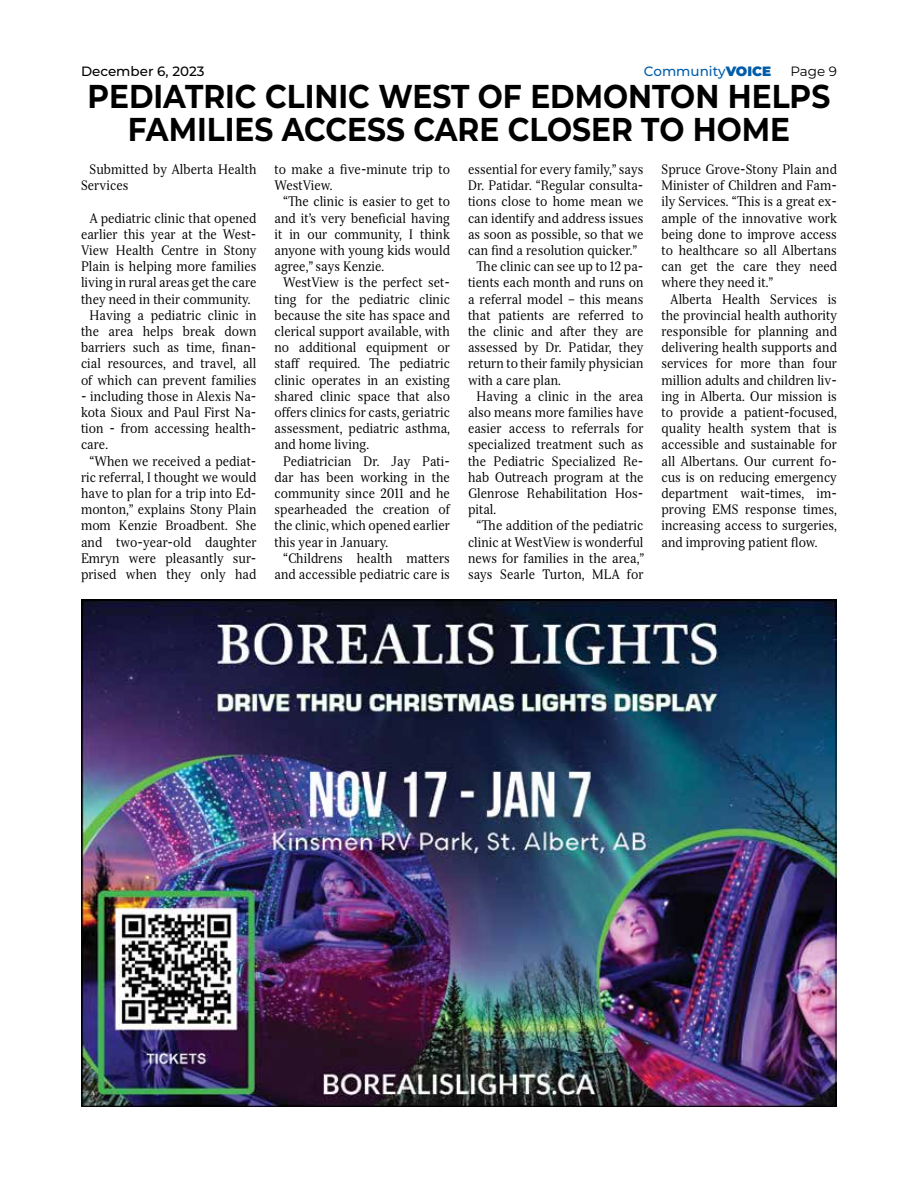
<style>
.page{position:relative;width:918px;height:1188px;background:#fff}
.page>*{position:absolute;margin:0;border:0;box-sizing:border-box;transform-origin:0 0}
.t1{font:700 33px/33px "Montserrat";color:#000;text-align:center;scale:.9 1}
.t2{font:13.5px/16.2px "Serif 12 Beta";color:#000;text-align:justify;scale:.9 1}
.t3{font:500 13.5px "Montserrat";color:#000}
.t4{font:500 13.5px "Montserrat";color:#005daa}
.t5{font:13.5px "Montserrat";color:#000}
.s1{font-weight:900}
</style>
<div class="page">
<img style="left:81px;top:599px;width:756px;height:508px">
<p class="t3" style="left:81px;top:62px;width:125px">December 6, 2023</p>
<p class="t4" style="left:644px;top:62px;width:129px">Community<span class="s1">VOICE</span></p>
<p class="t5" style="left:790px;top:62px;width:48px">Page 9</p>
<h1 class="t1" style="left:88px;top:79px;width:827px">PEDIATRIC CLINIC WEST OF EDMONTON HELPS<br>FAMILIES ACCESS CARE CLOSER TO HOME</h1>
<p class="t2" style="left:81px;top:161px;width:197px;text-indent:9px">Submitted by Alberta Health<br>Services</p>
<p class="t2" style="left:90px;top:210px;width:187px">A pediatric clinic that opened</p>
<p class="t2" style="left:81px;top:226px;width:196px">earlier this year at the West-</p>
<p class="t2" style="left:81px;top:242px;width:196px">View Health Centre in Stony</p>
<p class="t2" style="left:81px;top:258px;width:196px">Plain is helping more families</p>
<p class="t2" style="left:81px;top:275px;width:196px">living in rural areas get the care</p>
<p class="t2" style="left:81px;top:291px;width:190px">they need in their community.</p>
<p class="t2" style="left:90px;top:307px;width:187px">Having a pediatric clinic in</p>
<p class="t2" style="left:81px;top:323px;width:196px">the area helps break down</p>
<p class="t2" style="left:81px;top:339px;width:197px">barriers such as time, finan-</p>
<p class="t2" style="left:81px;top:356px;width:196px">cial resources, and travel, all</p>
<p class="t2" style="left:81px;top:372px;width:197px">of which can prevent families</p>
<p class="t2" style="left:81px;top:388px;width:197px">- including those in Alexis Na&shy;kota Sioux and Paul First Na&shy;tion - from accessing health&shy;care.</p>
<p class="t2" style="left:81px;top:453px;width:197px;text-indent:9px">“When we received a pediat&shy;ric referral, I thought we would have to plan for a trip into Ed&shy;monton,” explains Stony Plain mom Kenzie Broadbent. She and two-year-old daughter Emryn were pleasantly sur&shy;prised when they only had</p>
<p class="t2" style="left:275px;top:161px;width:197px">to make a five-minute trip to<br>WestView.</p>
<p class="t2" style="left:275px;top:194px;width:197px;text-indent:9px">“The clinic is easier to get to and it’s very beneficial having it in our community, I think anyone with young kids would agree,” says Kenzie.</p>
<p class="t2" style="left:274px;top:275px;width:197px;text-indent:9px">WestView is the perfect set&shy;ting for the pediatric clinic because the site has space and clerical support available, with no additional equipment or staff required. The pediatric clinic operates in an existing shared clinic space that also offers clinics for casts, geriatric assessment, pediatric asthma, and home living.</p>
<p class="t2" style="left:274px;top:453px;width:197px;text-indent:9px">Pediatrician Dr. Jay Pati&shy;dar has been working in the community since 2011 and he spearheaded the creation of the clinic, which opened earlier this year in January.</p>
<p class="t2" style="left:274px;top:550px;width:197px;text-align:right">“Childrens health matters and accessible pediatric care is</p>
<p class="t2" style="left:468px;top:161px;width:196px">essential for every family,” says</p>
<p class="t2" style="left:468px;top:177px;width:196px">Dr. Patidar. “Regular consulta-</p>
<p class="t2" style="left:468px;top:194px;width:196px">tions close to home mean we</p>
<p class="t2" style="left:468px;top:210px;width:197px">can identify and address issues</p>
<p class="t2" style="left:468px;top:226px;width:197px">as soon as possible, so that we</p>
<p class="t2" style="left:468px;top:242px;width:190px">can find a resolution quicker.”</p>
<p class="t2" style="left:477px;top:258px;width:187px">The clinic can see up to 12 pa-</p>
<p class="t2" style="left:468px;top:275px;width:197px">tients each month and runs on</p>
<p class="t2" style="left:468px;top:291px;width:197px">a referral model – this means</p>
<p class="t2" style="left:468px;top:307px;width:196px">that patients are referred to</p>
<p class="t2" style="left:468px;top:323px;width:197px">the clinic and after they are</p>
<p class="t2" style="left:468px;top:339px;width:197px">assessed by Dr. Patidar, they</p>
<p class="t2" style="left:468px;top:356px;width:197px">return to their family physician</p>
<p class="t2" style="left:468px;top:372px;width:105px">with a care plan.</p>
<p class="t2" style="left:477px;top:388px;width:187px">Having a clinic in the area</p>
<p class="t2" style="left:468px;top:404px;width:196px">also means more families have</p>
<p class="t2" style="left:468px;top:420px;width:197px">easier access to referrals for</p>
<p class="t2" style="left:468px;top:437px;width:197px">specialized treatment such as</p>
<p class="t2" style="left:468px;top:453px;width:197px">the Pediatric Specialized Re-</p>
<p class="t2" style="left:468px;top:469px;width:197px">hab Outreach program at the</p>
<p class="t2" style="left:468px;top:485px;width:197px">Glenrose Rehabilitation Hos-</p>
<p class="t2" style="left:468px;top:501px;width:33px">pital.</p>
<p class="t2" style="left:477px;top:518px;width:187px">“The addition of the pediatric</p>
<p class="t2" style="left:468px;top:534px;width:196px">clinic at WestView is wonderful</p>
<p class="t2" style="left:468px;top:550px;width:197px">news for families in the area,”</p>
<p class="t2" style="left:468px;top:566px;width:197px">says Searle Turton, MLA for</p>
<p class="t2" style="left:662px;top:161px;width:197px">Spruce Grove-Stony Plain and Minister of Children and Fam&shy;ily Services. “This is a great ex&shy;ample of the innovative work being done to improve access to healthcare so all Albertans can get the care they need where they need it.”</p>
<p class="t2" style="left:662px;top:291px;width:197px;text-indent:9px">Alberta Health Services is the provincial health authority responsible for planning and delivering health supports and services for more than four million adults and children liv&shy;ing in Alberta. Our mission is to provide a patient-focused, quality health system that is accessible and sustainable for all Albertans. Our current fo&shy;cus is on reducing emergency department wait-times, im&shy;proving EMS response times, increasing access to surgeries, and improving patient flow.</p>
</div>
